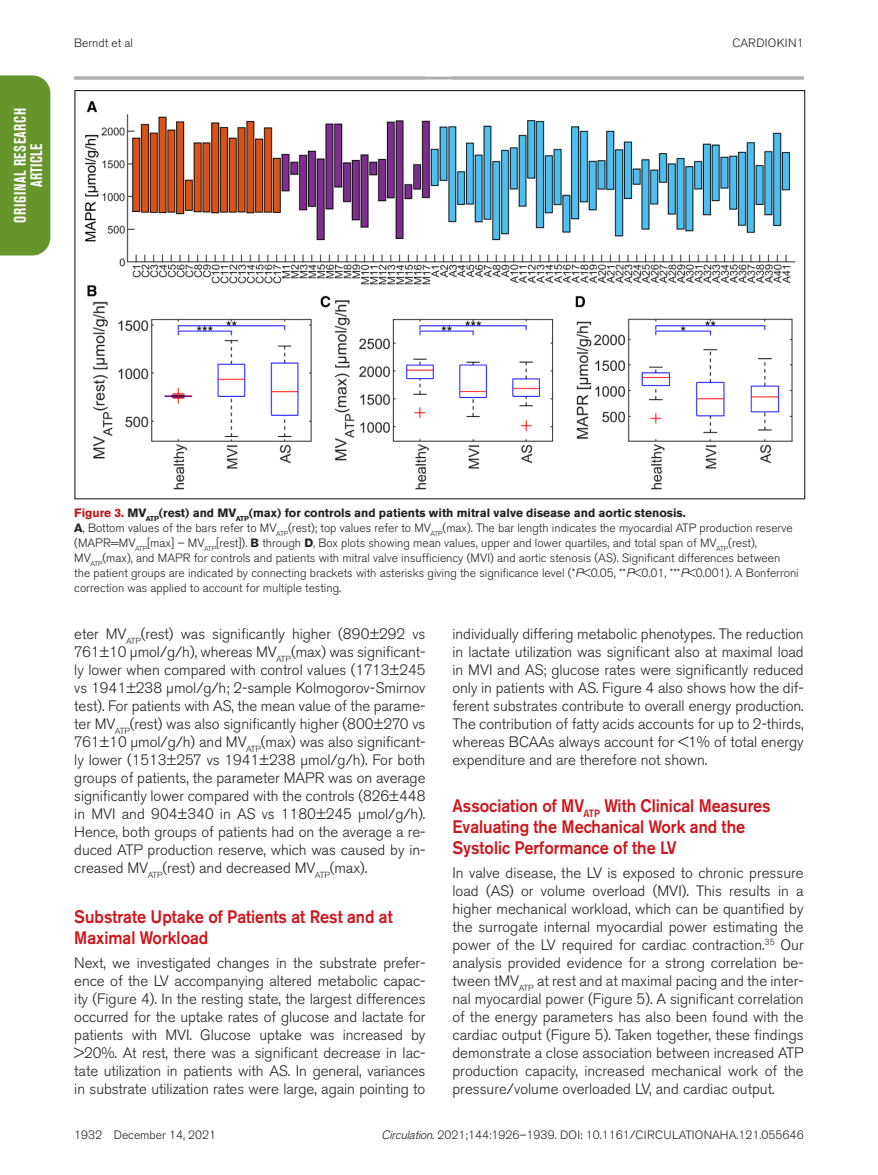
<style>
.page{position:relative;width:878px;height:1175px;background:#fff}
.page>*{position:absolute;margin:0;border:0;box-sizing:border-box;transform-origin:0 0}
.t1{font:500 18px/21px "Akzidenz Grotesk BE";color:#cd151d;scale:.9 1}
.t2{font:700 condensed 16.5px/16.5px "Akzidenz Grotesk BE";letter-spacing:.045em;color:#fff;text-align:center;scale:.9 1}
.t3{font:300 15px/18px "Akzidenz Grotesk BE";letter-spacing:-.005em;color:#231f20;text-align:justify}
.t4{font:300 12px/15px "Akzidenz Grotesk BE";color:#231f20}
.t5{font:300 12px "Akzidenz Grotesk BE";letter-spacing:.02em;color:#231f20}
.s1{font-weight:700;color:#c4121a}
.s2{font-weight:700}
.s3{font-family:"Akzidenz Grotesk";font-style:italic}
</style>
<div class="page">
<div style="left:0;top:75px;width:50px;height:180px;background:#66952c"></div>
<hr style="left:74px;top:76px;width:381px;height:4px;background:#b9babe">
<svg style="left:452px;top:76px;width:351px;height:4px"></svg>
<svg style="left:74px;top:90px;width:731px;height:410px"></svg>
<p class="t2" style="left:12px;top:223px;width:128px;rotate:-90deg">ORIGINAL RESEARCH<br>ARTICLE</p>
<p class="t4" style="left:74px;top:36px;width:60px">Berndt et al</p>
<p class="t5" style="left:732px;top:36px;width:73px">CARDIOKIN1</p>
<p class="t4" style="left:74px;top:506px;width:726px"><span class="s1">Figure 3.</span> <span class="s2">MV</span><sub>ATP</sub><span class="s2">(rest) and MV</span><sub>ATP</sub><span class="s2">(max) for controls and patients with mitral valve disease and aortic stenosis.<br>A</span>, Bottom values of the bars refer to MV<sub>ATP</sub>(rest); top values refer to MV<sub>ATP</sub>(max). The bar length indicates the myocardial ATP production reserve (MAPR=MV<sub>ATP</sub>[max] – MV<sub>ATP</sub>[rest]). <span class="s2">B</span> through <span class="s2">D</span>, Box plots showing mean values, upper and lower quartiles, and total span of MV<sub>ATP</sub>(rest), MV<sub>ATP</sub>(max), and MAPR for controls and patients with mitral valve insufficiency (MVI) and aortic stenosis (AS). Significant differences between the patient groups are indicated by connecting brackets with asterisks giving the significance level (*<span class="s3">P</span>&lt;0.05, **<span class="s3">P</span>&lt;0.01, ***<span class="s3">P</span>&lt;0.001). A Bonferroni correction was applied to account for multiple testing.</p>
<p class="t3" style="left:74px;top:625px;width:353px">eter MV<sub>ATP</sub>(rest) was significantly higher (890±292 vs 761±10 µmol/g/h), whereas MV<sub>ATP</sub>(max) was significant&shy;ly lower when compared with control values (1713±245 vs 1941±238 µmol/g/h; 2-sample Kolmogorov-Smirnov test). For patients with AS, the mean value of the parame&shy;ter MV<sub>ATP</sub>(rest) was also significantly higher (800±270 vs 761±10 µmol/g/h) and MV<sub>ATP</sub>(max) was also significant&shy;ly lower (1513±257 vs 1941±238 µmol/g/h). For both groups of patients, the parameter MAPR was on average significantly lower compared with the controls (826±448 in MVI and 904±340 in AS vs 1180±245 µmol/g/h).<br>Hence, both groups of patients had on the average a re&shy;duced ATP production reserve, which was caused by in&shy;creased MV<sub>ATP</sub>(rest) and decreased MV<sub>ATP</sub>(max).</p>
<p class="t1" style="left:74px;top:905px;width:355px">Substrate Uptake of Patients at Rest and at<br>Maximal Workload</p>
<p class="t3" style="left:74px;top:953px;width:353px">Next, we investigated changes in the substrate prefer&shy;ence of the LV accompanying altered metabolic capac&shy;ity (Figure 4). In the resting state, the largest differences occurred for the uptake rates of glucose and lactate for patients with MVI. Glucose uptake was increased by &gt;20%. At rest, there was a significant decrease in lac&shy;tate utilization in patients with AS. In general, variances in substrate utilization rates were large, again pointing to</p>
<p class="t3" style="left:452px;top:625px;width:353px">individually differing metabolic phenotypes. The reduction in lactate utilization was significant also at maximal load in MVI and AS; glucose rates were significantly reduced only in patients with AS. Figure 4 also shows how the dif&shy;ferent substrates contribute to overall energy production.<br>The contribution of fatty acids accounts for up to 2-thirds, whereas BCAAs always account for &lt;1% of total energy expenditure and are therefore not shown.</p>
<p class="t1" style="left:452px;top:794px;width:355px">Association of MV<sub>ATP</sub> With Clinical Measures<br>Evaluating the Mechanical Work and the<br>Systolic Performance of the LV</p>
<p class="t3" style="left:452px;top:863px;width:353px">In valve disease, the LV is exposed to chronic pressure load (AS) or volume overload (MVI). This results in a higher mechanical workload, which can be quantified by the surrogate internal myocardial power estimating the power of the LV required for cardiac contraction.<sup>35</sup> Our analysis provided evidence for a strong correlation be&shy;tween tMV<sub>ATP</sub> at rest and at maximal pacing and the inter&shy;nal myocardial power (Figure 5). A significant correlation of the energy parameters has also been found with the cardiac output (Figure 5). Taken together, these findings demonstrate a close association between increased ATP production capacity, increased mechanical work of the pressure/volume overloaded LV, and cardiac output.</p>
<p class="t4" style="left:74px;top:1127px;width:143px">1932 December 14, 2021</p>
<p class="t4" style="left:381px;top:1127px;width:423px"><span class="s3">Circulation</span>. 2021;144:1926–1939. DOI: 10.1161/CIRCULATIONAHA.121.055646</p>
</div>
